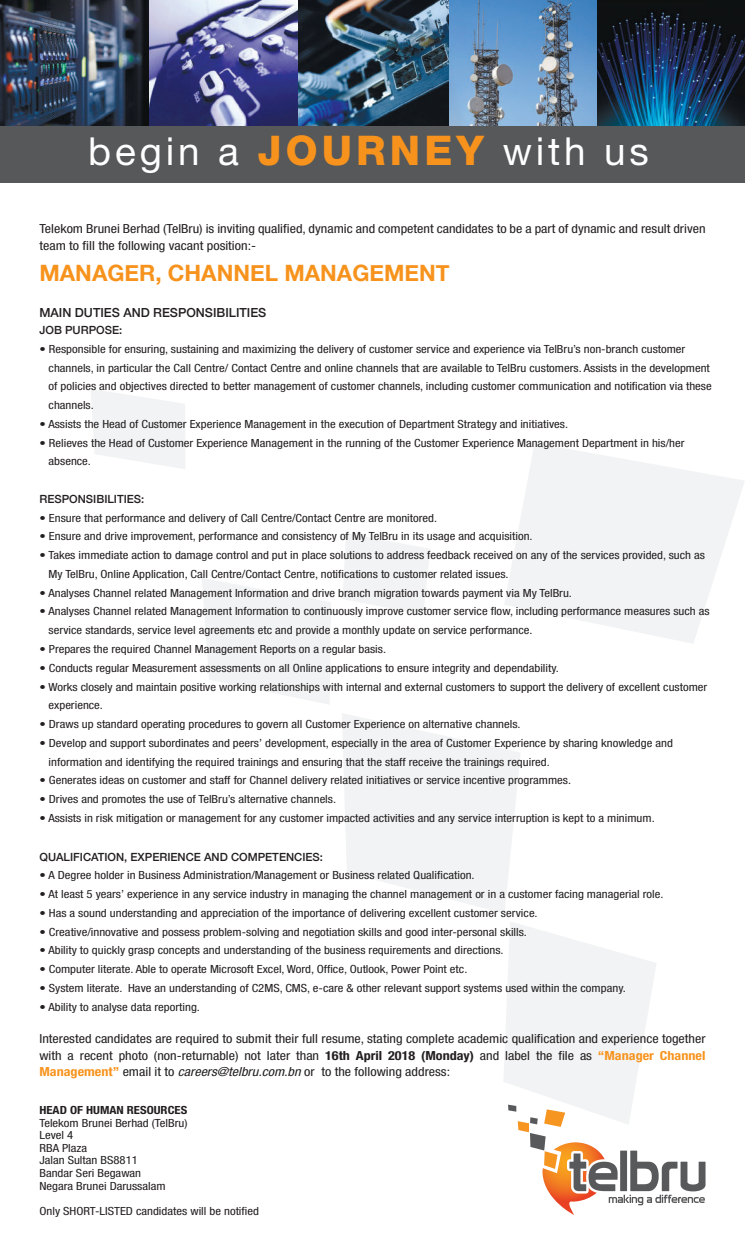
<style>
.page{position:relative;width:745px;height:1241px;background:#fff}
.page>*{position:absolute;margin:0;border:0;box-sizing:border-box;transform-origin:0 0}
.t1{font:38.62px "Helvetica Neue LT Pro";letter-spacing:.1em;color:#fff}
.t2{font:700 22.5px "Helvetica Neue";color:#f7931d}
.t3{font:condensed 12.5px/16.2px "Helvetica Neue LT Pro";color:#231f20;scale:1.13 1}
.t4{font:500 12.5px "Helvetica Neue";color:#231f20}
.t5{font:condensed 11.25px/18.8px "Helvetica Neue LT Pro";color:#231f20;scale:1.13 1}
.t6{font:500 11.25px "Helvetica Neue";color:#231f20}
.t7{font:700 condensed 11.25px "Helvetica Neue LT Pro";color:#231f20;scale:1.13 1}
.s1{font-weight:800;font-size:41px;color:#f7931d}
.s2{font-weight:700}
.s3{font-weight:700;color:#f7931d}
.s4{font-style:italic}
</style>
<div class="page">
<svg style="left:505px;top:443px;width:239px;height:200px;fill:#f2f3f4"></svg>
<svg style="left:202px;top:578px;width:129px;height:126px"></svg>
<svg style="left:343px;top:534px;width:87px;height:80px"></svg>
<svg style="left:91px;top:389px;width:94px;height:80px"></svg>
<svg style="left:342px;top:713px;width:178px;height:200px"></svg>
<div style="left:0;top:79px;width:744px;height:104px;background:#57585a"></div>
<img style="left:298px;top:0;width:446px;height:125px">
<img style="left:0;top:0;width:298px;height:125px">
<svg style="left:504px;top:922px;width:201px;height:292px"></svg>
<h1 class="t1" style="left:88px;top:128px;width:562px">begin a <span class="s1">JOURNEY</span> with us</h1>
<p class="t3" style="left:39px;top:221px;width:590px">Telekom Brunei Berhad (TelBru) is inviting qualified, dynamic and competent candidates to be a part of dynamic and result driven team to fill the following vacant position:-</p>
<h2 class="t2" style="left:39px;top:256px;width:411px">MANAGER, CHANNEL MANAGEMENT</h2>
<p class="t4" style="left:39px;top:302px;width:228px">MAIN DUTIES AND RESPONSIBILITIES</p>
<p class="t6" style="left:39px;top:321px;width:84px">JOB PURPOSE:</p>
<p class="t5" style="left:49px;top:339px;width:588px;text-indent:-9px">• Responsible for ensuring, sustaining and maximizing the delivery of customer service and experience via TelBru’s non-branch customer channels, in particular the Call Centre/ Contact Centre and online channels that are available to TelBru customers. Assists in the development of policies and objectives directed to better management of customer channels, including customer communication and notification via these channels.</p>
<p class="t5" style="left:39px;top:414px;width:469px">• Assists the Head of Customer Experience Management in the execution of Department Strategy and initiatives.</p>
<p class="t5" style="left:49px;top:433px;width:564px;text-indent:-9px">• Relieves the Head of Customer Experience Management in the running of the Customer Experience Management Department in his/her absence.</p>
<p class="t6" style="left:39px;top:489px;width:106px">RESPONSIBILITIES:</p>
<p class="t5" style="left:39px;top:508px;width:353px">• Ensure that performance and delivery of Call Centre/Contact Centre are monitored.</p>
<p class="t5" style="left:39px;top:527px;width:437px">• Ensure and drive improvement, performance and consistency of My TelBru in its usage and acquisition.</p>
<p class="t5" style="left:49px;top:545px;width:582px;text-indent:-9px">• Takes immediate action to damage control and put in place solutions to address feedback received on any of the services provided, such as<br>My TelBru, Online Application, Call Centre/Contact Centre, notifications to customer related issues.</p>
<p class="t5" style="left:39px;top:583px;width:472px">• Analyses Channel related Management Information and drive branch migration towards payment via My TelBru.</p>
<p class="t5" style="left:49px;top:602px;width:586px;text-indent:-9px">• Analyses Channel related Management Information to continuously improve customer service flow, including performance measures such as service standards, service level agreements etc and provide a monthly update on service performance.</p>
<p class="t5" style="left:39px;top:639px;width:308px">• Prepares the required Channel Management Reports on a regular basis.</p>
<p class="t5" style="left:39px;top:658px;width:461px">• Conducts regular Measurement assessments on all Online applications to ensure integrity and dependability.</p>
<p class="t5" style="left:49px;top:677px;width:584px;text-indent:-9px">• Works closely and maintain positive working relationships with internal and external customers to support the delivery of excellent customer experience.</p>
<p class="t5" style="left:39px;top:714px;width:427px">• Draws up standard operating procedures to govern all Customer Experience on alternative channels.</p>
<p class="t5" style="left:49px;top:733px;width:553px;text-indent:-9px">• Develop and support subordinates and peers’ development, especially in the area of Customer Experience by sharing knowledge and information and identifying the required trainings and ensuring that the staff receive the trainings required.</p>
<p class="t5" style="left:39px;top:770px;width:472px">• Generates ideas on customer and staff for Channel delivery related initiatives or service incentive programmes.</p>
<p class="t5" style="left:39px;top:789px;width:264px">• Drives and promotes the use of TelBru’s alternative channels.</p>
<p class="t5" style="left:39px;top:808px;width:545px">• Assists in risk mitigation or management for any customer impacted activities and any service interruption is kept to a minimum.</p>
<p class="t6" style="left:39px;top:847px;width:285px">QUALIFICATION, EXPERIENCE AND COMPETENCIES:</p>
<p class="t5" style="left:39px;top:865px;width:386px">• A Degree holder in Business Administration/Management or Business related Qualification.</p>
<p class="t5" style="left:39px;top:884px;width:553px">• At least 5 years’ experience in any service industry in managing the channel management or in a customer facing managerial role.</p>
<p class="t5" style="left:39px;top:903px;width:442px">• Has a sound understanding and appreciation of the importance of delivering excellent customer service.</p>
<p class="t5" style="left:39px;top:922px;width:432px">• Creative/innovative and possess problem-solving and negotiation skills and good inter-personal skills.</p>
<p class="t5" style="left:39px;top:940px;width:412px">• Ability to quickly grasp concepts and understanding of the business requirements and directions.</p>
<p class="t5" style="left:39px;top:959px;width:380px">• Computer literate. Able to operate Microsoft Excel, Word, Office, Outlook, Power Point etc.</p>
<p class="t5" style="left:39px;top:978px;width:520px">• System literate. Have an understanding of C2MS, CMS, e-care &amp; other relevant support systems used within the company.</p>
<p class="t5" style="left:39px;top:997px;width:143px">• Ability to analyse data reporting.</p>
<p class="t3" style="left:39px;top:1030px;width:590px;text-align:justify">Interested candidates are required to submit their full resume, stating complete academic qualification and experience together with a recent photo (non-returnable) not later than <span class="s2">16th April 2018 (Monday)</span> and label the file as <span class="s3">“Manager Channel Management”</span> email it to <span class="s4">careers@telbru.com.bn</span> or to the following address:</p>
<p class="t7" style="left:39px;top:1103px;width:132px">HEAD OF HUMAN RESOURCES</p>
<p class="t5" style="left:39px;top:1116px;width:132px;line-height:12.5px">Telekom Brunei Berhad (TelBru)<br>Level 4<br>RBA Plaza<br>Jalan Sultan BS8811<br>Bandar Seri Begawan<br>Negara Brunei Darussalam</p>
<p class="t5" style="left:39px;top:1200px;width:196px">Only SHORT-LISTED candidates will be notified</p>
</div>
